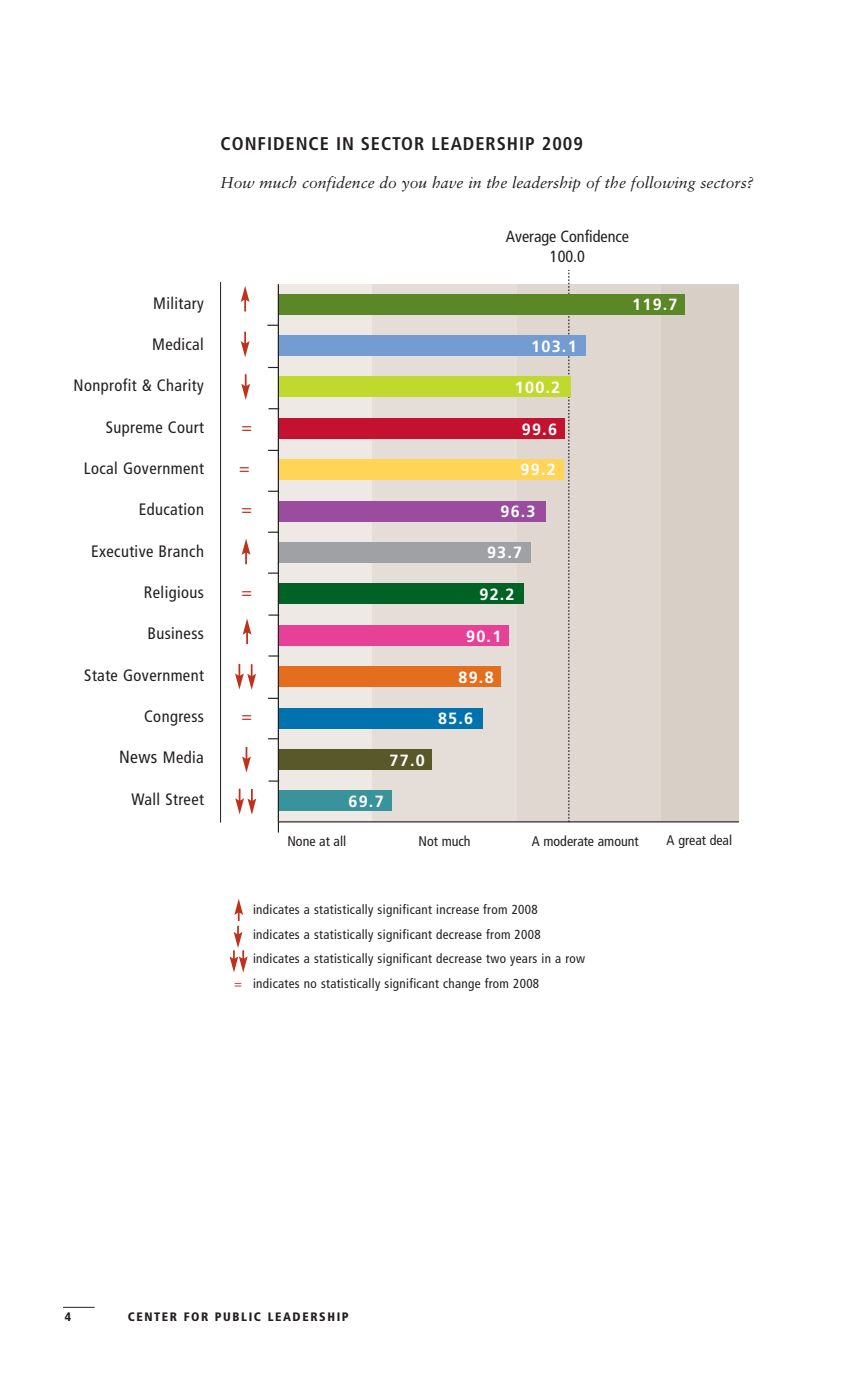
<style>
.page{position:relative;width:851px;height:1386px;background:#fff}
.page>*{position:absolute;margin:0;border:0;box-sizing:border-box;transform-origin:0 0}
.t1{font:700 condensed 18.38px "Frutiger";letter-spacing:.05em;color:#231f20}
.t2{font:condensed 17.68px "Frutiger";color:#bf311a}
.t3{font:condensed 16.62px "Frutiger";letter-spacing:.025em;color:#231f20}
.t4{font:700 16.28px "Frutiger";letter-spacing:.075em;color:#fff}
.t5{font:condensed 16.28px/19.4px "Frutiger";color:#231f20;text-align:center}
.t6{font:italic 15.75px "Sabon";color:#231f20}
.t7{font:condensed 14px "Frutiger";color:#231f20}
.t8{font:condensed 13.12px "Frutiger";letter-spacing:.025em;color:#231f20}
.t9{font:900 condensed 12.25px "Frutiger";letter-spacing:.13em;color:#231f20}
.s1{font-size:17.68px}
.s2{color:#bf311a}
</style>
<div class="page">
<hr style="left:63px;top:1307px;width:31px;height:1px;background:#231f20">
<div style="left:278px;top:284px;width:96px;height:538px;background:#eee9e4"></div>
<div style="left:372px;top:284px;width:145px;height:538px;background:#e5ddd7"></div>
<div style="left:517px;top:284px;width:144px;height:538px;background:#dfd7d0"></div>
<div style="left:661px;top:284px;width:77px;height:538px;background:#d8d0c7"></div>
<hr style="left:278px;top:821px;width:460px;height:1px;background:#231f20">
<hr style="left:278px;top:284px;width:1px;height:538px;background:#231f20">
<svg style="left:268px;top:655px;width:10px;height:2px"></svg>
<svg style="left:568px;top:270px;width:1px;height:552px"></svg>
<div style="left:279px;top:790px;width:112px;height:21px;background:#38939b"></div>
<div style="left:279px;top:749px;width:152px;height:21px;background:#59582b"></div>
<div style="left:279px;top:708px;width:204px;height:21px;background:#0072ae"></div>
<div style="left:279px;top:666px;width:222px;height:21px;background:#e36f1e"></div>
<div style="left:279px;top:625px;width:229px;height:21px;background:#e64097"></div>
<div style="left:279px;top:583px;width:244px;height:21px;background:#006225"></div>
<div style="left:279px;top:542px;width:251px;height:21px;background:#9fa1a4"></div>
<div style="left:279px;top:501px;width:266px;height:21px;background:#9a4d9e"></div>
<div style="left:279px;top:459px;width:284px;height:21px;background:#ffd457"></div>
<div style="left:279px;top:418px;width:286px;height:21px;background:#c41130"></div>
<div style="left:279px;top:377px;width:291px;height:20px;background:#c1d82f"></div>
<div style="left:279px;top:335px;width:306px;height:21px;background:#739dd2"></div>
<div style="left:279px;top:294px;width:405px;height:21px;background:#5c8727"></div>
<hr style="left:220px;top:282px;width:1px;height:541px;background:#231f20">
<svg style="left:241px;top:286px;width:8px;height:25px"></svg>
<svg style="left:241px;top:332px;width:8px;height:25px"></svg>
<svg style="left:241px;top:374px;width:9px;height:26px"></svg>
<svg style="left:242px;top:539px;width:8px;height:25px"></svg>
<svg style="left:242px;top:747px;width:9px;height:26px"></svg>
<svg style="left:229px;top:899px;width:18px;height:74px"></svg>
<svg style="left:243px;top:619px;width:8px;height:25px"></svg>
<svg style="left:235px;top:789px;width:21px;height:26px"></svg>
<svg style="left:235px;top:664px;width:21px;height:26px"></svg>
<h1 class="t1" style="left:220px;top:136px;width:364px">CONFIDENCE IN SECTOR LEADERSHIP 2009</h1>
<p class="t6" style="left:220px;top:176px;width:534px">How much confidence do you have in the leadership of the following sectors?</p>
<p class="t5" style="left:506px;top:228px;width:125px">Average Confidence<br>100.0</p>
<p class="t4" style="left:632px;top:298px;width:47px">119.7</p>
<p class="t4" style="left:531px;top:340px;width:47px">103.1</p>
<p class="t4" style="left:515px;top:381px;width:47px">100.2</p>
<p class="t4" style="left:522px;top:423px;width:37px">99.6</p>
<p class="t4" style="left:520px;top:463px;width:37px">99.2</p>
<p class="t4" style="left:500px;top:505px;width:37px">96.3</p>
<p class="t4" style="left:487px;top:546px;width:37px">93.7</p>
<p class="t4" style="left:479px;top:588px;width:37px">92.2</p>
<p class="t4" style="left:466px;top:630px;width:37px">90.1</p>
<p class="t4" style="left:458px;top:671px;width:37px">89.8</p>
<p class="t4" style="left:438px;top:712px;width:37px">85.6</p>
<p class="t4" style="left:389px;top:753px;width:37px">77.0</p>
<p class="t4" style="left:348px;top:794px;width:37px">69.7</p>
<p class="t3" style="left:153px;top:296px;width:52px">Military</p>
<p class="t3" style="left:152px;top:337px;width:53px">Medical</p>
<p class="t3" style="left:74px;top:379px;width:132px">Nonprofit &amp; Charity</p>
<p class="t3" style="left:106px;top:420px;width:100px">Supreme Court</p>
<h2 class="t2" style="left:241px;top:419px;width:12px">=</h2>
<p class="t3" style="left:84px;top:461px;width:121px">Local Government</p>
<h2 class="t2" style="left:239px;top:461px;width:12px">=</h2>
<p class="t3" style="left:139px;top:503px;width:67px">Education</p>
<h2 class="t2" style="left:241px;top:502px;width:12px">=</h2>
<p class="t3" style="left:91px;top:544px;width:114px">Executive Branch</p>
<p class="t3" style="left:144px;top:586px;width:61px">Religious</p>
<h2 class="t2" style="left:241px;top:585px;width:12px">=</h2>
<p class="t3" style="left:147px;top:627px;width:58px">Business</p>
<p class="t3" style="left:84px;top:668px;width:121px">State Government</p>
<p class="t3" style="left:144px;top:710px;width:61px">Congress</p>
<h2 class="t2" style="left:241px;top:709px;width:12px">=</h2>
<p class="t3" style="left:119px;top:751px;width:86px"><span class="s1">News</span> Media</p>
<p class="t3" style="left:131px;top:792px;width:74px">Wall Street</p>
<p class="t7" style="left:287px;top:835px;width:60px">None at all</p>
<p class="t7" style="left:418px;top:835px;width:54px">Not much</p>
<p class="t7" style="left:531px;top:835px;width:108px">A moderate amount</p>
<p class="t7" style="left:666px;top:834px;width:67px">A great deal</p>
<p class="t8" style="left:253px;top:904px;width:286px">indicates a statistically significant increase from 2008</p>
<p class="t8" style="left:253px;top:929px;width:289px">indicates a statistically significant decrease from 2008</p>
<p class="t8" style="left:253px;top:953px;width:333px">indicates a statistically significant decrease two years in a row</p>
<p class="t8" style="left:234px;top:978px;width:306px"><span class="s2">=</span> indicates no statistically significant change from 2008</p>
<p class="t9" style="left:65px;top:1312px;width:8px">4</p>
<p class="t9" style="left:128px;top:1312px;width:222px">CENTER FOR PUBLIC LEADERSHIP</p>
</div>
